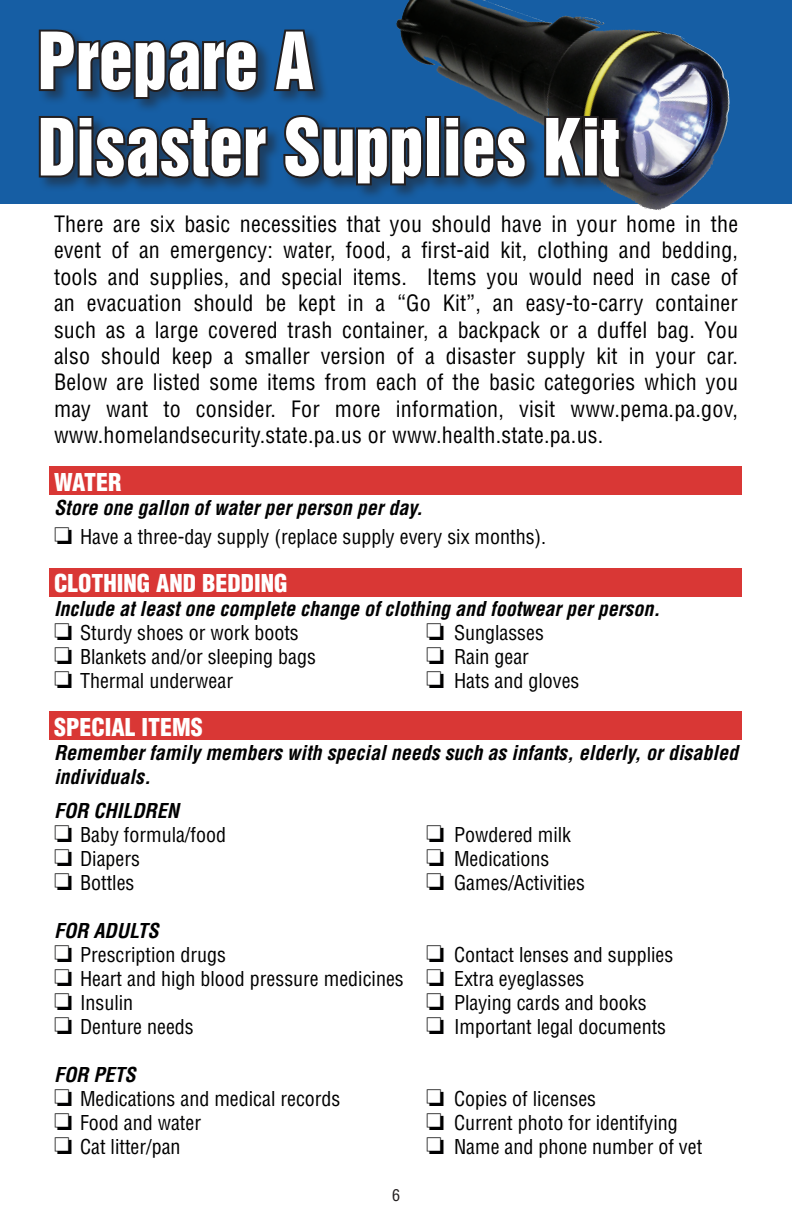
<style>
.page{position:relative;width:792px;height:1224px;background:#fff}
.page>*{position:absolute;margin:0;border:0;box-sizing:border-box;transform-origin:0 0}
.t1{font:72px/86.4px "Helvetica Inserat";color:#fff;scale:.95 1}
.t2{font:900 condensed 24px "Helvetica";color:#fff}
.t3{font:condensed 22px/26.4px "Helvetica";letter-spacing:.01em;color:#000001;text-align:justify}
.t4{font:condensed 20px/24px "Helvetica";color:#000001}
.t5{font:italic 700 condensed 20px/24px "Helvetica";color:#000001}
.t6{font:condensed 16px "Helvetica";color:#231f20}
.s1{font-weight:700;font-style:italic}
.s2{font-weight:400;font-style:normal}
</style>
<div class="page">
<div style="left:50px;top:711px;width:692px;height:29px;background:#d93735"></div>
<div style="left:50px;top:568px;width:692px;height:29px;background:#d93735"></div>
<div style="left:50px;top:466px;width:692px;height:29px;background:#d93735"></div>
<svg style="left:0;top:0;width:792px;height:204px;fill:#165ea4"></svg>
<img style="left:396px;top:0;width:91px;height:28px">
<div style="left:38px;top:28px;width:597px;height:172px;background:#231f20;opacity:.5"></div>
<svg style="left:37px;top:28px;width:223px;height:73px"></svg>
<svg style="left:271px;top:28px;width:47px;height:66px"></svg>
<svg style="left:37px;top:114px;width:233px;height:66px"></svg>
<svg style="left:281px;top:113px;width:144px;height:74px"></svg>
<div style="left:425px;top:116px;width:16px;height:61px;border:4px solid #231f20"></div>
<svg style="left:442px;top:114px;width:87px;height:66px"></svg>
<svg style="left:542px;top:114px;width:81px;height:66px"></svg>
<h1 class="t1" style="left:38px;top:18px;width:614px">Prepare A<br>Disaster Supplies Kit</h1>
<p class="t3" style="left:54px;top:210px;width:686px">There are six basic necessities that you should have in your home in the event of an emergency: water, food, a first-aid kit, clothing and bedding, tools and supplies, and special items. Items you would need in case of an evacuation should be kept in a “Go Kit”, an easy-to-carry container such as a large covered trash container, a backpack or a duffel bag. You also should keep a smaller version of a disaster supply kit in your car.<br>Below are listed some items from each of the basic categories which you may want to consider. For more information, visit www.pema.pa.gov, www.homelandsecurity.state.pa.us or www.health.state.pa.us.</p>
<p class="t2" style="left:54px;top:467px;width:69px">WATER</p>
<p class="t4" style="left:54px;top:493px;width:494px;line-height:28.8px"><span class="s1">Store one gallon of water per person per day.<br></span>❏ Have a three-day supply (replace supply every six months).</p>
<p class="t2" style="left:54px;top:568px;width:235px">CLOTHING AND BEDDING</p>
<p class="t5" style="left:54px;top:597px;width:608px">Include at least one complete change of clothing and footwear per person. ❏ <span class="s2">Sturdy shoes or work boots</span></p>
<p class="t4" style="left:426px;top:620px;width:119px">❏ Sunglasses</p>
<p class="t4" style="left:54px;top:644px;width:264px">❏ Blankets and/or sleeping bags</p>
<p class="t4" style="left:426px;top:644px;width:104px">❏ Rain gear</p>
<p class="t4" style="left:54px;top:668px;width:181px">❏ Thermal underwear</p>
<p class="t4" style="left:426px;top:668px;width:155px">❏ Hats and gloves</p>
<p class="t2" style="left:54px;top:712px;width:150px">SPECIAL ITEMS</p>
<p class="t5" style="left:54px;top:741px;width:686px">Remember family members with special needs such as infants, elderly, or disabled individuals.</p>
<p class="t4" style="left:54px;top:798px;width:174px"><span class="s1">FOR CHILDREN<br></span>❏ Baby formula/food</p>
<p class="t4" style="left:426px;top:822px;width:147px">❏ Powdered milk</p>
<p class="t4" style="left:54px;top:846px;width:87px">❏ Diapers</p>
<p class="t4" style="left:426px;top:846px;width:125px">❏ Medications</p>
<p class="t4" style="left:54px;top:870px;width:82px">❏ Bottles</p>
<p class="t4" style="left:426px;top:870px;width:161px">❏ Games/Activities</p>
<p class="t4" style="left:54px;top:918px;width:174px"><span class="s1">FOR ADULTS<br></span>❏ Prescription drugs</p>
<p class="t4" style="left:54px;top:942px;width:621px;text-indent:372px">❏ Contact lenses and supplies ❏ Heart and high blood pressure medicines ❏ Extra eyeglasses<br>❏ Insulin</p>
<p class="t4" style="left:426px;top:990px;width:222px">❏ Playing cards and books</p>
<p class="t4" style="left:54px;top:1014px;width:141px">❏ Denture needs</p>
<p class="t4" style="left:426px;top:1014px;width:242px">❏ Important legal documents</p>
<p class="t4" style="left:54px;top:1062px;width:288px"><span class="s1">FOR PETS<br></span>❏ Medications and medical records</p>
<p class="t4" style="left:426px;top:1086px;width:172px">❏ Copies of licenses</p>
<p class="t4" style="left:54px;top:1110px;width:149px">❏ Food and water</p>
<p class="t4" style="left:426px;top:1110px;width:253px">❏ Current photo for identifying</p>
<p class="t4" style="left:54px;top:1134px;width:128px">❏ Cat litter/pan</p>
<p class="t4" style="left:426px;top:1134px;width:278px">❏ Name and phone number of vet</p>
<p class="t6" style="left:392px;top:1185px;width:9px">6</p>
</div>
